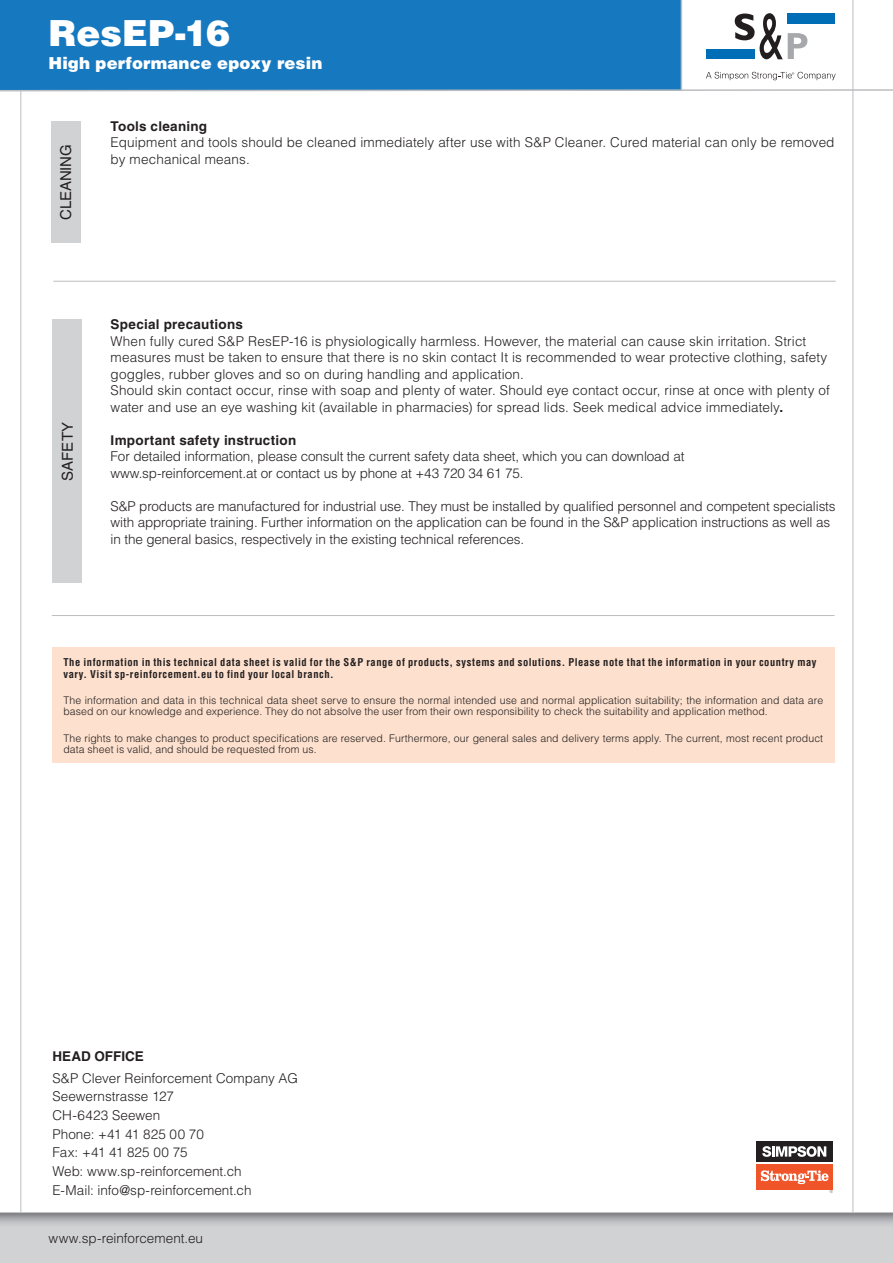
<style>
.page{position:relative;width:893px;height:1263px;background:#fff}
.page>*{position:absolute;margin:0;border:0;box-sizing:border-box;transform-origin:0 0}
.t1{font:900 36px "Helvetica LT Std";letter-spacing:-.005em;color:#fff}
.t2{font:900 16.5px "Helvetica LT Std";letter-spacing:.01em;color:#fff}
.t3{font:15px "Helvetica LT Std";letter-spacing:-.01em;color:#231f20}
.t4{font:300 13.5px/16.5px "Helvetica LT Std";color:#231f20}
.t5{font:700 13.5px "Helvetica LT Std";letter-spacing:.02em;color:#231f20}
.t6{font:700 13.5px "Helvetica LT Std";color:#231f20}
.t7{font:300 10.5px/11.1px "Helvetica LT Std";letter-spacing:.01em;color:#231f20}
.t8{font:700 condensed 10.5px/11.1px "Helvetica LT Std";letter-spacing:.05em;color:#231f20}
.s1{font-weight:700}
</style>
<div class="page">
<hr style="left:852px;top:0;width:1px;height:1263px;background:#bcbdc0">
<hr style="left:20px;top:0;width:1px;height:1263px;background:#bcbdc0">
<div style="left:0;top:1212px;width:893px;height:51px;background:#d1d2d4"></div>
<svg style="left:0;top:1213px;width:893px;height:11px"></svg>
<hr style="left:0;top:1212px;width:893px;height:1px;background:#bcbdc0">
<div style="left:0;top:0;width:681px;height:91px;background:#1678bf"></div>
<hr style="left:681px;top:0;width:1px;height:91px;background:#bcbdc0">
<svg style="left:0;top:88px;width:893px;height:4px"></svg>
<div style="left:707px;top:49px;width:48px;height:10px;background:#006eb6"></div>
<div style="left:787px;top:13px;width:48px;height:10px;background:#006eb6"></div>
<svg style="left:735px;top:13px;width:72px;height:46px"></svg>
<svg style="left:706px;top:72px;width:130px;height:8px"></svg>
<hr style="left:53px;top:281px;width:783px;height:1px;background:#bcbdc0">
<div style="left:51px;top:121px;width:30px;height:122px;background:#d1d2d4"></div>
<hr style="left:52px;top:615px;width:782px;height:1px;background:#bcbdc0">
<div style="left:756px;top:1164px;width:77px;height:25px;background:#f05429"></div>
<div style="left:756px;top:1141px;width:77px;height:21px;background:#231f20"></div>
<svg style="left:762px;top:1146px;width:64px;height:11px"></svg>
<svg style="left:761px;top:1170px;width:68px;height:14px"></svg>
<div style="left:52px;top:320px;width:30px;height:263px;background:#d1d2d4"></div>
<div style="left:52px;top:648px;width:782px;height:115px;background:#fde0cd"></div>
<h1 class="t1" style="left:48px;top:10px;width:183px">ResEP-16</h1>
<p class="t2" style="left:48px;top:52px;width:275px">High performance epoxy resin</p>
<p class="t3" style="left:57px;top:220px;width:77px;rotate:-90deg">CLEANING</p>
<p class="t5" style="left:111px;top:118px;width:98px">Tools cleaning</p>
<p class="t4" style="left:111px;top:134px;width:725px">Equipment and tools should be cleaned immediately after use with S&amp;P Cleaner. Cured material can only be removed by mechanical means.</p>
<p class="t3" style="left:59px;top:481px;width:60px;rotate:-90deg">SAFETY</p>
<p class="t5" style="left:111px;top:316px;width:134px">Special precautions</p>
<p class="t4" style="left:111px;top:333px;width:721px">When fully cured S&amp;P ResEP-16 is physiologically harmless. However, the material can cause skin irritation. Strict measures must be taken to ensure that there is no skin contact It is recommended to wear protective clothing, safety goggles, rubber gloves and so on during handling and application.<br>Should skin contact occur, rinse with soap and plenty of water. Should eye contact occur, rinse at once with plenty of water and use an eye washing kit (available in pharmacies) for spread lids. Seek medical advice immediately<span class="s1">.</span></p>
<p class="t5" style="left:111px;top:432px;width:187px">Important safety instruction</p>
<p class="t4" style="left:111px;top:448px;width:575px">For detailed information, please consult the current safety data sheet, which you can download at www.sp-reinforcement.at or contact us by phone at +43 720 34 61 75.</p>
<p class="t4" style="left:111px;top:498px;width:726px">S&amp;P products are manufactured for industrial use. They must be installed by qualified personnel and competent specialists with appropriate training. Further information on the application can be found in the S&amp;P application instructions as well as in the general basics, respectively in the existing technical references.</p>
<p class="t8" style="left:63px;top:657px;width:755px">The information in this technical data sheet is valid for the S&amp;P range of products, systems and solutions. Please note that the information in your country may vary. Visit sp-reinforcement.eu to find your local branch.</p>
<p class="t7" style="left:63px;top:695px;width:761px">The information and data in this technical data sheet serve to ensure the normal intended use and normal application suitability; the information and data are based on our knowledge and experience. They do not absolve the user from their own responsibility to check the suitability and application method.</p>
<p class="t7" style="left:63px;top:732px;width:761px">The rights to make changes to product specifications are reserved. Furthermore, our general sales and delivery terms apply. The current, most recent product data sheet is valid, and should be requested from us.</p>
<p class="t6" style="left:52px;top:1048px;width:93px">HEAD OFFICE</p>
<p class="t4" style="left:52px;top:1068px;width:247px;line-height:18.6px">S&amp;P Clever Reinforcement Company AG<br>Seewernstrasse 127<br>CH-6423 Seewen<br>Phone: +41 41 825 00 70<br>Fax: +41 41 825 00 75<br>Web: www.sp-reinforcement.ch<br>E-Mail: info@sp-reinforcement.ch</p>
<p class="t4" style="left:48px;top:1230px;width:156px">www.sp-reinforcement.eu</p>
</div>
